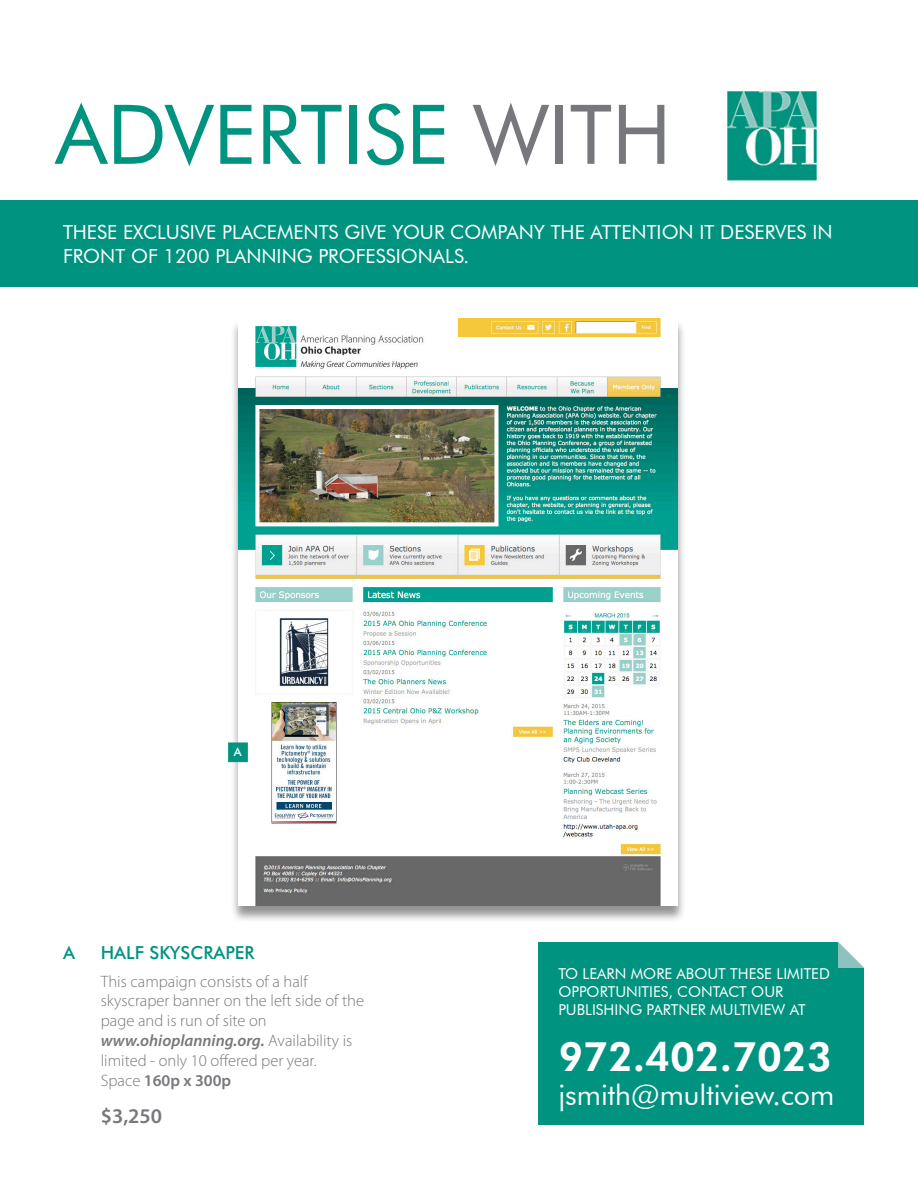
<style>
.page{position:relative;width:918px;height:1188px;background:#fff}
.page>*{position:absolute;margin:0;border:0;box-sizing:border-box;transform-origin:0 0}
.t1{font:82.5px "Futura BT";color:#009380}
.t2{font:800 40.5px "Futura BT";color:#fff}
.t3{font:28.5px "Futura BT";color:#fff}
.t4{font:600 21px "Myriad Pro";color:#76787b}
.t5{font:19.5px/24px "Futura BT";color:#fff}
.t6{font:500 18px "Futura BT";color:#009380}
.t7{font:300 16.5px/19.8px "Myriad Pro";color:#76787b}
.t8{font:600 16.5px "Myriad Pro";color:#76787b}
.t9{font:15px/18px "Futura BT";color:#fff}
.t10{font:500 12px "Futura BT";color:#fff}
.s1{color:#76787b}
.s2{font-weight:600;font-style:italic}
.s3{font-weight:300}
</style>
<div class="page">
<div style="left:538px;top:943px;width:326px;height:182px;background:#009380"></div>
<svg style="left:837px;top:942px;width:27px;height:26px"></svg>
<div style="left:230px;top:319px;width:456px;height:603px;background:#231f20;opacity:.49"></div>
<img style="left:239px;top:319px;width:438px;height:586px">
<div style="left:228px;top:743px;width:20px;height:19px;background:#009380;border:1px solid #009380"></div>
<div style="left:0;top:200px;width:918px;height:87px;background:#009380"></div>
<img style="left:727px;top:90px;width:92px;height:91px">
<p class="t1" style="left:56px;top:84px;width:617px">ADVERTISE <span class="s1">WITH</span></p>
<p class="t5" style="left:63px;top:220px;width:771px">THESE EXCLUSIVE PLACEMENTS GIVE YOUR COMPANY THE ATTENTION IT DESERVES IN<br>FRONT OF 1200 PLANNING PROFESSIONALS.</p>
<p class="t10" style="left:234px;top:745px;width:9px">A</p>
<p class="t6" style="left:63px;top:942px;width:13px">A</p>
<p class="t6" style="left:101px;top:942px;width:155px">HALF SKYSCRAPER</p>
<p class="t7" style="left:101px;top:971px;width:265px">This campaign consists of a half skyscraper banner on the left side of the page and is run of site on</p>
<p class="t7" style="left:101px;top:1031px;width:253px"><span class="s2">www.ohioplanning.org.</span> Availability is limited - only 10 offered per year.</p>
<p class="t8" style="left:101px;top:1070px;width:132px"><span class="s3">Space</span> 160p x 300p</p>
<p class="t4" style="left:101px;top:1102px;width:63px">$3,250</p>
<p class="t9" style="left:558px;top:965px;width:273px">TO LEARN MORE ABOUT THESE LIMITED<br>OPPORTUNITIES, CONTACT OUR<br>PUBLISHING PARTNER MULTIVIEW AT</p>
<p class="t2" style="left:558px;top:1032px;width:275px">972.402.7023</p>
<p class="t3" style="left:558px;top:1078px;width:277px">jsmith@multiview.com</p>
</div>
